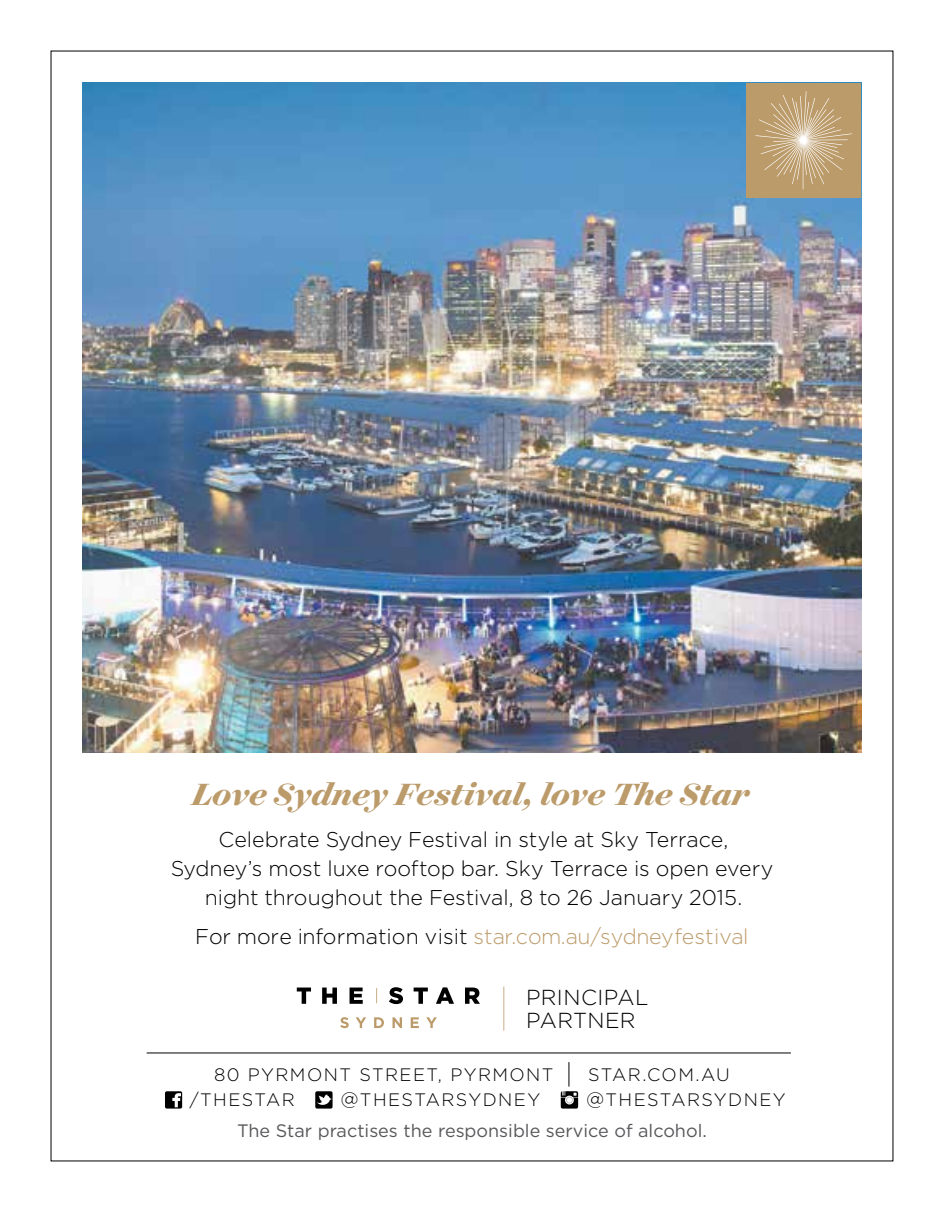
<style>
.page{position:relative;width:944px;height:1212px;background:#fff}
.page>*{position:absolute;margin:0;border:0;box-sizing:border-box;transform-origin:0 0}
.t1{font:italic 700 34.88px "Surveyor Display";letter-spacing:-.005em;color:#bc9b6a}
.t2{font:300 21.6px/23.4px "Gotham";letter-spacing:.02em;color:#000}
.t3{font:300 21.38px/29.2px "Gotham";color:#000;text-align:center}
.t4{font:300 21.38px "Gotham";letter-spacing:-.005em;color:#bc9b6a}
.t5{font:300 18px "Gotham";letter-spacing:.08em;color:#000}
.t6{font:18px "Gotham";color:#58585b}
.s1{color:#000}
</style>
<div class="page">
<hr style="left:147px;top:1052px;width:644px;height:1px;background:#000">
<svg style="left:165px;top:1091px;width:17px;height:17px"></svg>
<svg style="left:315px;top:1091px;width:18px;height:17px"></svg>
<svg style="left:561px;top:1062px;width:17px;height:46px"></svg>
<svg style="left:503px;top:986px;width:1px;height:44px"></svg>
<svg style="left:297px;top:987px;width:14px;height:17px"></svg>
<svg style="left:322px;top:987px;width:15px;height:17px"></svg>
<svg style="left:350px;top:987px;width:13px;height:17px"></svg>
<svg style="left:389px;top:987px;width:14px;height:17px"></svg>
<svg style="left:414px;top:987px;width:14px;height:17px"></svg>
<svg style="left:436px;top:987px;width:18px;height:17px"></svg>
<svg style="left:465px;top:987px;width:15px;height:17px"></svg>
<svg style="left:376px;top:988px;width:1px;height:15px"></svg>
<svg style="left:340px;top:1017px;width:9px;height:11px"></svg>
<svg style="left:356px;top:1017px;width:10px;height:11px"></svg>
<svg style="left:374px;top:1017px;width:10px;height:11px"></svg>
<svg style="left:392px;top:1017px;width:10px;height:11px"></svg>
<svg style="left:411px;top:1017px;width:8px;height:11px"></svg>
<svg style="left:426px;top:1017px;width:11px;height:11px"></svg>
<img style="left:83px;top:83px;width:778px;height:670px">
<div style="left:746px;top:83px;width:115px;height:115px;background:#bc9b6a"></div>
<svg style="left:755px;top:91px;width:97px;height:98px"></svg>
<h1 class="t1" style="left:192px;top:771px;width:558px">Love Sydney Festival, love The Star</h1>
<p class="t3" style="left:171px;top:824px;width:604px">Celebrate Sydney Festival in style at Sky Terrace,<br>Sydney’s most luxe rooftop bar. Sky Terrace is open every night throughout the Festival, 8 to 26 January 2015.</p>
<p class="t4" style="left:195px;top:923px;width:555px"><span class="s1">For more information visit</span> star.com.au/sydneyfestival</p>
<p class="t2" style="left:526px;top:984px;width:124px">PRINCIPAL<br>PARTNER</p>
<p class="t5" style="left:214px;top:1063px;width:341px">80 PYRMONT STREET, PYRMONT</p>
<p class="t5" style="left:588px;top:1063px;width:143px">STAR.COM.AU</p>
<p class="t5" style="left:190px;top:1088px;width:107px">/THESTAR</p>
<p class="t5" style="left:341px;top:1088px;width:201px">@THESTARSYDNEY</p>
<p class="t5" style="left:586px;top:1088px;width:201px">@THESTARSYDNEY</p>
<p class="t6" style="left:237px;top:1119px;width:471px">The Star practises the responsible service of alcohol.</p>
</div>
